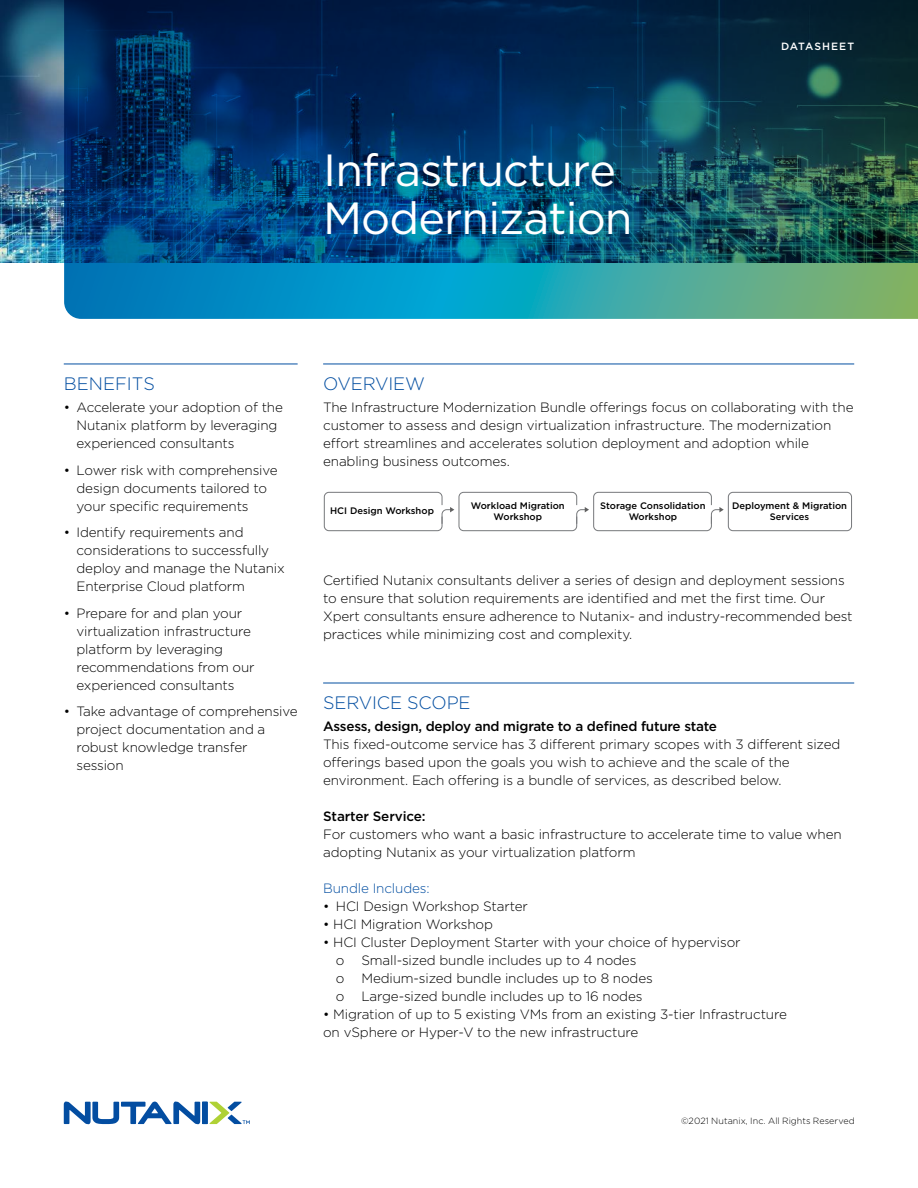
<style>
.page{position:relative;width:918px;height:1188px;background:#fff}
.page>*{position:absolute;margin:0;border:0;box-sizing:border-box;transform-origin:0 0}
.t1{font:45px/48px "Gotham";letter-spacing:-.02em;color:#fff}
.t2{font:300 18px "Gotham";letter-spacing:-.01em;color:#034ea1}
.t3{font:300 13.5px/18px "Gotham";letter-spacing:-.01em;color:#000}
.t4{font:500 13.5px "Gotham";letter-spacing:-.015em;color:#000}
.t5{font:300 13.5px "Gotham";letter-spacing:-.01em;color:#034ea1}
.t6{font:500 10.5px "Gotham";letter-spacing:.095em;color:#fff}
.t7{font:500 9.45px/11.2px "Gotham";color:#000;text-align:center}
.t8{font:300 9px "Gotham";letter-spacing:.005em;color:#000}
</style>
<div class="page">
<img style="left:0;top:0;width:64px;height:262px">
<svg style="left:210px;top:1102px;width:40px;height:22px"></svg>
<div style="left:202px;top:1102px;width:6px;height:22px;background:#034da1"></div>
<svg style="left:64px;top:1102px;width:136px;height:22px"></svg>
<img style="left:64px;top:0;width:854px;height:319px">
<hr style="left:323px;top:683px;width:531px;height:1px;background:#034ea1">
<hr style="left:323px;top:364px;width:531px;height:1px;background:#034ea1">
<hr style="left:64px;top:364px;width:234px;height:1px;background:#034ea1">
<div style="left:324px;top:492px;width:118px;height:39px;border:1px solid #76787b;border-radius:5px"></div>
<svg style="left:441px;top:507px;width:13px;height:18px"></svg>
<div style="left:459px;top:492px;width:118px;height:39px;border:1px solid #76787b;border-radius:5px"></div>
<svg style="left:576px;top:507px;width:13px;height:18px"></svg>
<div style="left:593px;top:492px;width:119px;height:39px;border:1px solid #76787b;border-radius:5px"></div>
<svg style="left:711px;top:491px;width:141px;height:41px"></svg>
<h1 class="t1" style="left:323px;top:145px;width:311px">Infrastructure<br>Modernization</h1>
<p class="t6" style="left:781px;top:39px;width:75px">DATASHEET</p>
<h2 class="t2" style="left:64px;top:372px;width:93px">BENEFITS</h2>
<p class="t3" style="left:77px;top:398px;width:208px;text-indent:-13px">• Accelerate your adoption of the<br>Nutanix platform by leveraging experienced consultants</p>
<p class="t3" style="left:77px;top:460px;width:203px;text-indent:-13px">• Lower risk with comprehensive design documents tailored to your specific requirements</p>
<p class="t3" style="left:77px;top:523px;width:210px;text-indent:-13px">• Identify requirements and considerations to successfully deploy and manage the Nutanix<br>Enterprise Cloud platform</p>
<p class="t3" style="left:77px;top:603px;width:180px;text-indent:-13px">• Prepare for and plan your virtualization infrastructure platform by leveraging recommendations from our experienced consultants</p>
<p class="t3" style="left:77px;top:702px;width:223px;text-indent:-13px">• Take advantage of comprehensive project documentation and a robust knowledge transfer session</p>
<h2 class="t2" style="left:323px;top:372px;width:103px">OVERVIEW</h2>
<p class="t3" style="left:323px;top:398px;width:532px">The Infrastructure Modernization Bundle offerings focus on collaborating with the customer to assess and design virtualization infrastructure. The modernization effort streamlines and accelerates solution deployment and adoption while enabling business outcomes.</p>
<p class="t7" style="left:330px;top:505px;width:105px">HCI Design Workshop</p>
<p class="t7" style="left:471px;top:500px;width:95px">Workload Migration<br>Workshop</p>
<p class="t7" style="left:600px;top:500px;width:107px">Storage Consolidation<br>Workshop</p>
<p class="t7" style="left:732px;top:500px;width:117px">Deployment &amp; Migration<br>Services</p>
<p class="t3" style="left:323px;top:571px;width:531px">Certified Nutanix consultants deliver a series of design and deployment sessions to ensure that solution requirements are identified and met the first time. Our Xpert consultants ensure adherence to Nutanix- and industry-recommended best practices while minimizing cost and complexity.</p>
<h2 class="t2" style="left:323px;top:691px;width:149px">SERVICE SCOPE</h2>
<p class="t4" style="left:323px;top:718px;width:395px">Assess, design, deploy and migrate to a defined future state</p>
<p class="t3" style="left:323px;top:735px;width:519px">This fixed-outcome service has 3 different primary scopes with 3 different sized offerings based upon the goals you wish to achieve and the scale of the environment. Each offering is a bundle of services, as described below.</p>
<p class="t4" style="left:323px;top:808px;width:104px">Starter Service:</p>
<p class="t3" style="left:323px;top:825px;width:520px">For customers who want a basic infrastructure to accelerate time to value when adopting Nutanix as your virtualization platform</p>
<p class="t5" style="left:323px;top:880px;width:108px">Bundle Includes:</p>
<p class="t3" style="left:323px;top:897px;width:206px">• HCI Design Workshop Starter</p>
<p class="t3" style="left:323px;top:915px;width:171px">• HCI Migration Workshop</p>
<p class="t3" style="left:336px;top:933px;width:406px;text-indent:-13px">• HCI Cluster Deployment Starter with your choice of hypervisor o</p>
<p class="t3" style="left:361px;top:951px;width:277px">Small-sized bundle includes up to 4 nodes</p>
<p class="t3" style="left:336px;top:969px;width:10px">o</p>
<p class="t3" style="left:361px;top:969px;width:293px">Medium-sized bundle includes up to 8 nodes</p>
<p class="t3" style="left:336px;top:987px;width:10px">o</p>
<p class="t3" style="left:361px;top:987px;width:283px">Large-sized bundle includes up to 16 nodes</p>
<p class="t3" style="left:323px;top:1005px;width:465px">• Migration of up to 5 existing VMs from an existing 3-tier Infrastructure on vSphere or Hyper-V to the new infrastructure</p>
<p class="t8" style="left:681px;top:1115px;width:175px">©2021 Nutanix, Inc. All Rights Reserved</p>
</div>
